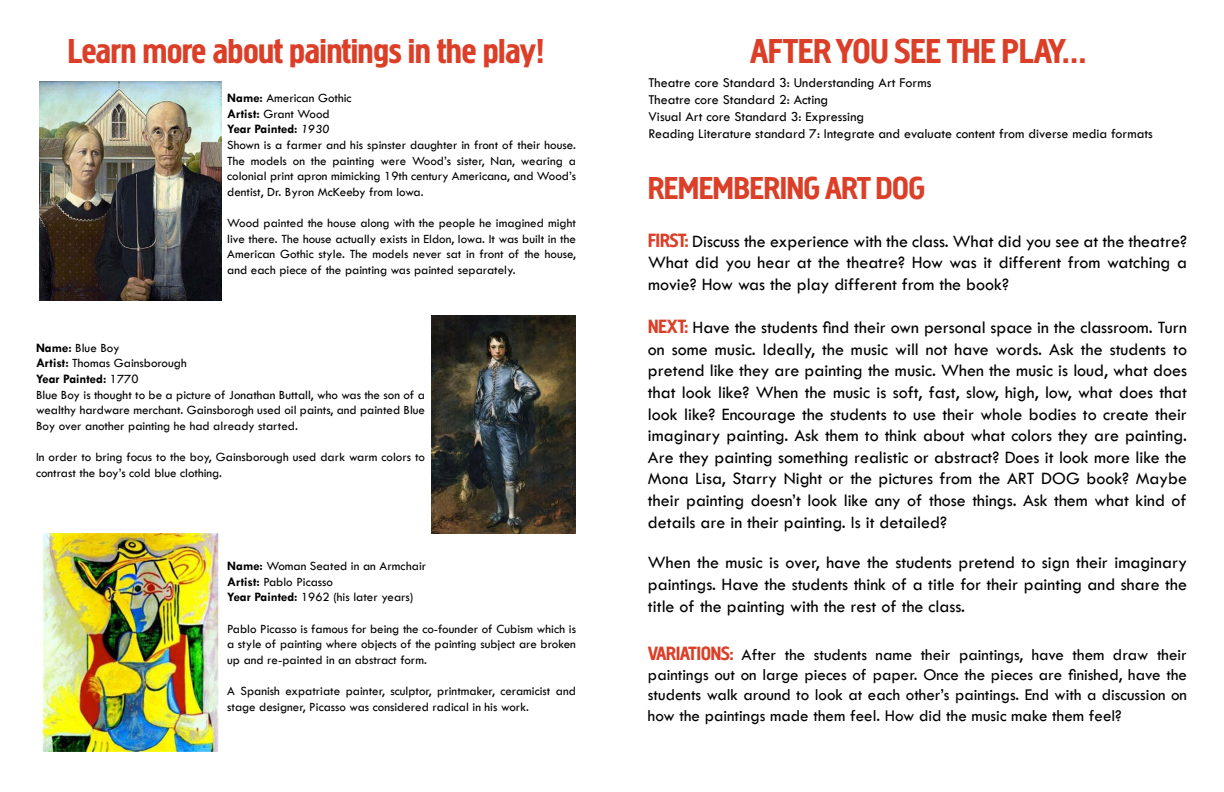
<style>
.page{position:relative;width:1224px;height:792px;background:#fff}
.page>*{position:absolute;margin:0;border:0;box-sizing:border-box;transform-origin:0 0}
.t1{font:36px "Megaphone";color:#db3f28}
.t2{font:33px "Megaphone";color:#db3f28}
.t3{font:18px/21.6px "Tw Cen";color:#000;text-align:justify}
.t4{font:17px/20.4px "Tw Cen";color:#000;text-align:justify}
.t5{font:14px/16.8px "Tw Cen";color:#000}
.t6{font:13px/15.6px "Tw Cen";color:#000}
.s1{font-weight:700}
.s2{font-style:italic}
.s3{font-family:"Megaphone";font-size:20px;color:#db3f28}
</style>
<div class="page">
<img style="left:40px;top:82px;width:181px;height:218px">
<img style="left:431px;top:315px;width:145px;height:218px">
<img style="left:41px;top:533px;width:178px;height:219px">
<h1 class="t1" style="left:68px;top:29px;width:478px">Learn more about paintings in the play!</h1>
<p class="t6" style="left:227px;top:90px;width:350px"><span class="s1">Name:</span> American Gothic<br><span class="s1">Artist:</span> Grant Wood<br><span class="s1">Year Painted:</span> <span class="s2">1930<br></span>Shown is a farmer and his spinster daughter in front of their house.<br>The models on the painting were Wood’s sister, Nan, wearing a colonial print apron mimicking 19th century Americana, and Wood’s dentist, Dr. Byron McKeeby from Iowa.</p>
<p class="t6" style="left:227px;top:215px;width:350px;text-align:justify">Wood painted the house along with the people he imagined might live there. The house actually exists in Eldon, Iowa. It was built in the American Gothic style. The models never sat in front of the house, and each piece of the painting was painted separately.</p>
<p class="t6" style="left:36px;top:340px;width:391px"><span class="s1">Name:</span> Blue Boy<br><span class="s1">Artist:</span> Thomas Gainsborough<br><span class="s1">Year Painted:</span> 1770<br>Blue Boy is thought to be a picture of Jonathan Buttall, who was the son of a wealthy hardware merchant. Gainsborogh used oil paints, and painted Blue Boy over another painting he had already started.</p>
<p class="t6" style="left:36px;top:449px;width:391px">In order to bring focus to the boy, Gainsborough used dark warm colors to contrast the boy’s cold blue clothing.</p>
<p class="t6" style="left:227px;top:558px;width:200px"><span class="s1">Name:</span> Woman Seated in an Armchair<br><span class="s1">Artist:</span> Pablo Picasso<br><span class="s1">Year Painted:</span> 1962 (his later years)</p>
<p class="t6" style="left:227px;top:621px;width:350px;text-align:justify">Pablo Picasso is famous for being the co-founder of Cubism which is a style of painting where objects of the painting subject are broken up and re-painted in an abstract form.</p>
<p class="t6" style="left:227px;top:683px;width:350px">A Spanish expatriate painter, sculptor, printmaker, ceramicist and stage designer, Picasso was considered radical in his work.</p>
<h1 class="t1" style="left:750px;top:29px;width:337px">AFTER YOU SEE THE PLAY…</h1>
<p class="t5" style="left:648px;top:74px;width:506px">Theatre core Standard 3: Understanding Art Forms<br>Theatre core Standard 2: Acting<br>Visual Art core Standard 3: Expressing<br>Reading Literature standard 7: Integrate and evaluate content from diverse media formats</p>
<h2 class="t2" style="left:648px;top:168px;width:278px">REMEMBERING ART DOG</h2>
<h3 class="t3" style="left:648px;top:230px;width:541px"><span class="s3">FIRST:</span> Discuss the experience with the class. What did you see at the theatre?<br>What did you hear at the theatre? How was it different from watching a movie? How was the play different from the book?</h3>
<p class="t3" style="left:648px;top:317px;width:541px"><span class="s3">NEXT:</span> Have the students find their own personal space in the classroom. Turn on some music. Ideally, the music will not have words. Ask the students to pretend like they are painting the music. When the music is loud, what does that look like? When the music is soft, fast, slow, high, low, what does that look like? Encourage the students to use their whole bodies to create their imaginary painting. Ask them to think about what colors they are painting.<br>Are they painting something realistic or abstract? Does it look more like the Mona Lisa, Starry Night or the pictures from the ART DOG book? Maybe their painting doesn’t look like any of those things. Ask them what kind of details are in their painting. Is it detailed?</p>
<h3 class="t3" style="left:648px;top:552px;width:541px">When the music is over, have the students pretend to sign their imaginary paintings. Have the students think of a title for their painting and share the title of the painting with the rest of the class.</h3>
<p class="t4" style="left:648px;top:644px;width:541px"><span class="s3">VARIATIONS:</span> After the students name their paintings, have them draw their paintings out on large pieces of paper. Once the pieces are finished, have the students walk around to look at each other’s paintings. End with a discussion on how the paintings made them feel. How did the music make them feel?</p>
</div>
